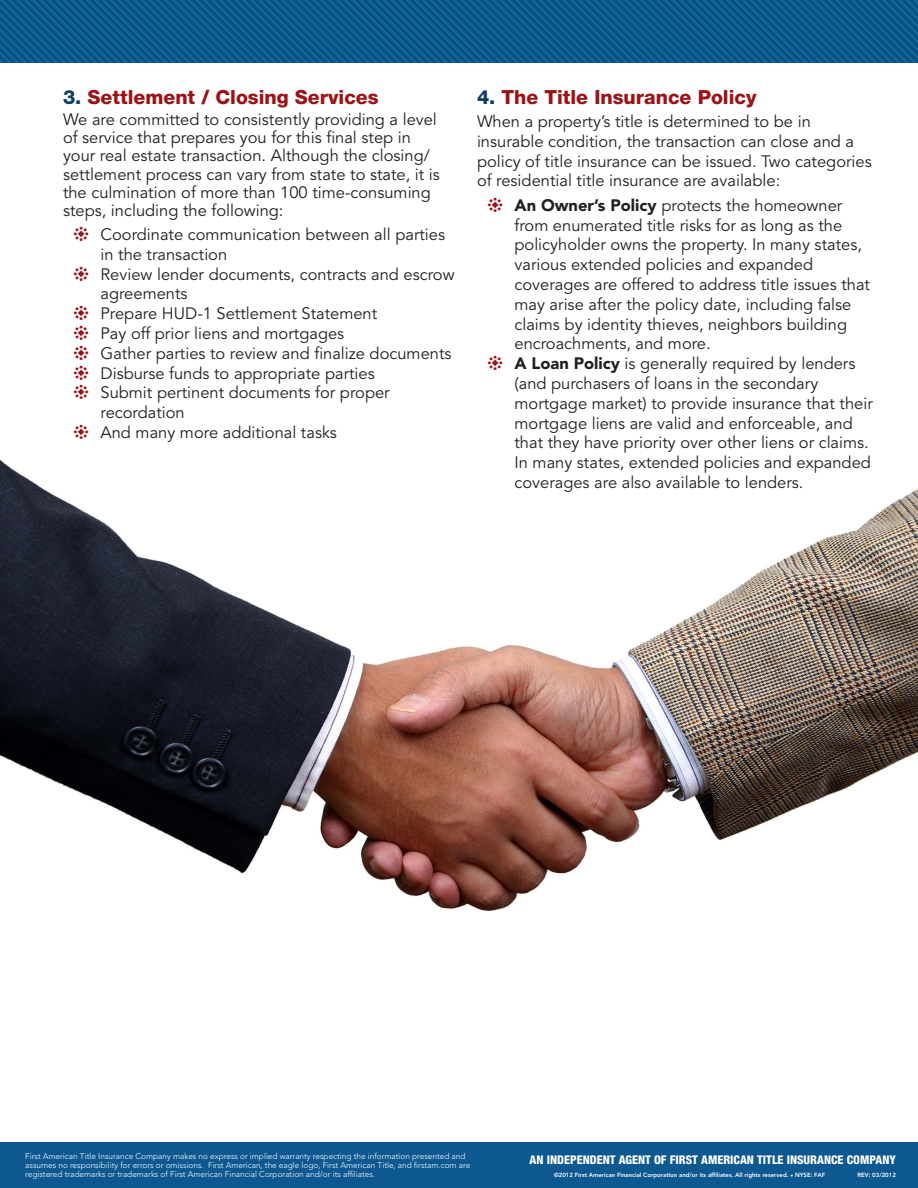
<style>
.page{position:relative;width:918px;height:1188px;background:#fff}
.page>*{position:absolute;margin:0;border:0;box-sizing:border-box;transform-origin:0 0}
.No_Spacing{font:800 19.5px "Helvetica Neue LT Std";color:#9a1317}
.t1{font:16.5px/19.8px "Avenir LT Std";color:#231f20}
.Pa0{font:16.5px/18px "Avenir LT Std";color:#221e1f}
.t2{font:800 condensed 12px "Helvetica Neue LT Std";color:#fff}
.t3{font:300 8.25px/9px "Avenir LT Std";color:#fff}
.t4{font:800 6px "Avenir LT Std";color:#fff}
.s1{color:#0f3d66}
.s2{font-family:"Circle Things 2";color:#9a1317}
.s3{font-weight:900}
</style>
<div class="page">
<img style="left:0;top:459px;width:918px;height:453px">
<svg style="left:0;top:0;width:918px;height:63px;background:#0b588c"></svg>
<div style="left:0;top:1143px;width:918px;height:45px;background:#0d5890"></div>
<p class="No_Spacing" style="left:63px;top:86px;width:317px"><span class="s1">3.</span> Settlement / Closing Services</p>
<p class="Pa0" style="left:63px;top:111px;width:378px">We are committed to consistently providing a level of service that prepares you for this final step in your real estate transaction. Although the closing/ settlement process can vary from state to state, it is the culmination of more than 100 time-consuming steps, including the following:</p>
<p class="t1" style="left:100px;top:225px;width:346px;text-indent:-28px"><span class="s2">H</span> Coordinate communication between all parties in the transaction</p>
<p class="t1" style="left:100px;top:264px;width:356px;text-indent:-28px"><span class="s2">H</span> Review lender documents, contracts and escrow agreements</p>
<p class="t1" style="left:72px;top:304px;width:307px"><span class="s2">H</span> Prepare HUD-1 Settlement Statement</p>
<p class="t1" style="left:72px;top:324px;width:274px"><span class="s2">H</span> Pay off prior liens and mortgages</p>
<p class="t1" style="left:72px;top:344px;width:381px"><span class="s2">H</span> Gather parties to review and finalize documents</p>
<p class="t1" style="left:72px;top:363px;width:304px"><span class="s2">H</span> Disburse funds to appropriate parties</p>
<p class="t1" style="left:100px;top:383px;width:291px;text-indent:-28px"><span class="s2">H</span> Submit pertinent documents for proper recordation</p>
<p class="t1" style="left:72px;top:423px;width:267px"><span class="s2">H</span> And many more additional tasks</p>
<p class="No_Spacing" style="left:477px;top:86px;width:281px"><span class="s1">4.</span> The Title Insurance Policy</p>
<p class="t1" style="left:477px;top:112px;width:396px">When a property’s title is determined to be in insurable condition, the transaction can close and a policy of title insurance can be issued. Two categories of residential title insurance are available:</p>
<p class="t1" style="left:514px;top:196px;width:357px;text-indent:-28px"><span class="s2">H</span> <span class="s3">An Owner’s Policy</span> protects the homeowner from enumerated title risks for as long as the policyholder owns the property. In many states, various extended policies and expanded coverages are offered to address title issues that may arise after the policy date, including false claims by identity thieves, neighbors building encroachments, and more.</p>
<p class="t1" style="left:514px;top:354px;width:360px;text-indent:-28px"><span class="s2">H</span> <span class="s3">A Loan Policy</span> is generally required by lenders (and purchasers of loans in the secondary mortgage market) to provide insurance that their mortgage liens are valid and enforceable, and that they have priority over other liens or claims.<br>In many states, extended policies and expanded coverages are also available to lenders.</p>
<p class="t3" style="left:25px;top:1152px;width:447px">First American Title Insurance Company makes no express or implied warranty respecting the information presented and assumes no responsibility for errors or omissions. First American, the eagle logo, First American Title, and firstam.com are registered trademarks or trademarks of First American Financial Corporation and/or its affiliates.</p>
<p class="t2" style="left:530px;top:1152px;width:368px">AN INDEPENDENT AGENT OF FIRST AMERICAN TITLE INSURANCE COMPANY</p>
<p class="t4" style="left:554px;top:1172px;width:273px">©2012 First American Financial Corporation and/or its affiliates. All rights reserved. ❑ NYSE: FAF</p>
<p class="t4" style="left:858px;top:1172px;width:40px">REV: 03/2012</p>
</div>
